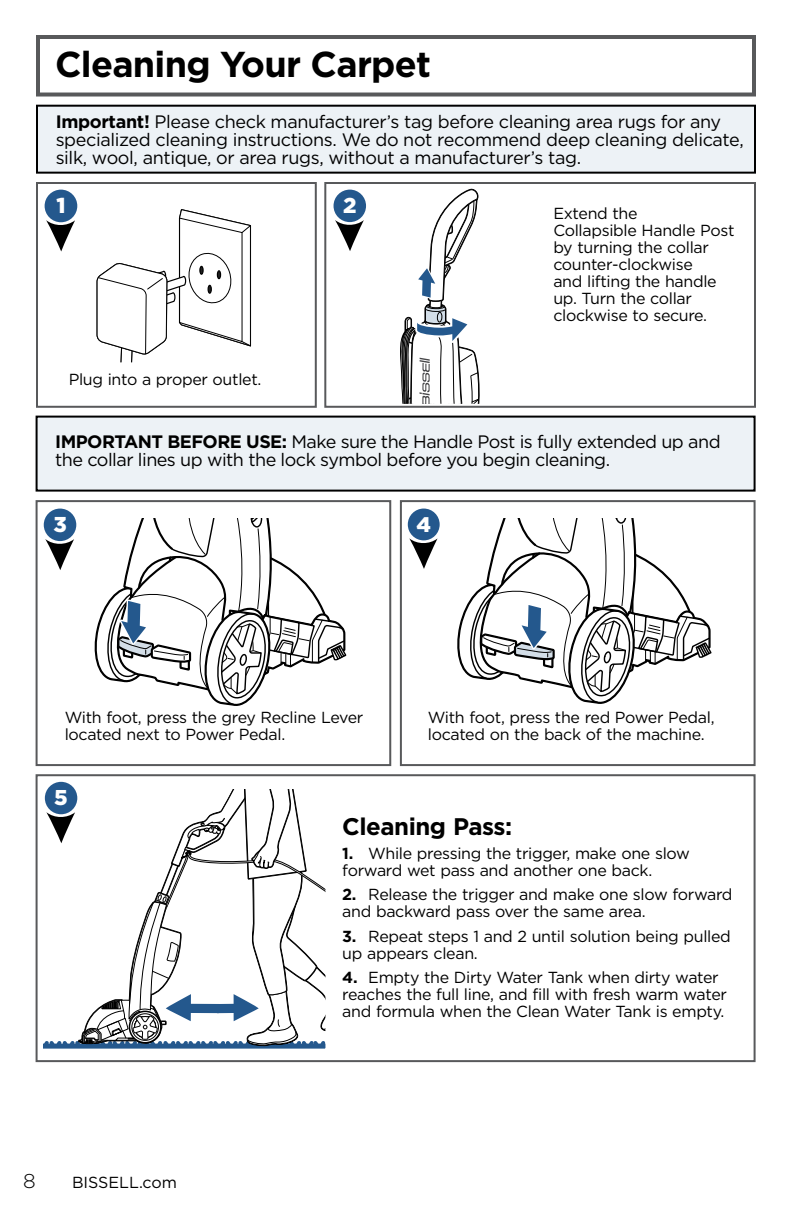
<style>
.page{position:relative;width:792px;height:1224px;background:#fff}
.page>*{position:absolute;margin:0;border:0;box-sizing:border-box;transform-origin:0 0}
.t1{font:700 36px "Gotham";letter-spacing:-.02em;color:#000}
.t2{font:700 24px "Gotham";letter-spacing:-.02em;color:#000}
.t3{font:900 21.6px "Gotham";color:#fff}
.t4{font:900 21.4px "Gotham";color:#fff}
.t5{font:900 21px "Gotham";color:#fff}
.t6{font:300 20px "Gotham";color:#000}
.t7{font:18px/18px "Gotham";letter-spacing:-.02em;color:#000}
.t8{font:16px/17px "Gotham";letter-spacing:-.02em;color:#000}
.t9{font:16px "Gotham";color:#000}
.s1{font-weight:700}
</style>
<div class="page">
<div style="left:36px;top:35px;width:720px;height:62px;border:4px solid #58595b"></div>
<div style="left:37px;top:106px;width:718px;height:67px;background:#edf2f6"></div>
<div style="left:36px;top:105px;width:720px;height:69px;border:2px solid #000"></div>
<div style="left:324px;top:182px;width:432px;height:226px;border:2px solid #58595b"></div>
<div style="left:36px;top:182px;width:281px;height:226px;border:2px solid #58595b"></div>
<div style="left:400px;top:500px;width:356px;height:266px;border:2px solid #58595b"></div>
<div style="left:36px;top:500px;width:355px;height:266px;border:2px solid #58595b"></div>
<div style="left:44px;top:509px;width:32px;height:32px;background:#24588d;border-radius:50%"></div>
<svg style="left:45px;top:539px;width:29px;height:31px"></svg>
<div style="left:408px;top:509px;width:32px;height:31px;background:#24588d;border-radius:50%"></div>
<svg style="left:409px;top:538px;width:29px;height:31px"></svg>
<div style="left:36px;top:774px;width:720px;height:288px;border:2px solid #58595b"></div>
<div style="left:334px;top:190px;width:32px;height:32px;background:#24588d;border-radius:50%"></div>
<svg style="left:335px;top:220px;width:29px;height:31px"></svg>
<div style="left:45px;top:782px;width:32px;height:32px;background:#24588d;border-radius:50%"></div>
<svg style="left:44px;top:790px;width:282px;height:259px"></svg>
<div style="left:37px;top:417px;width:718px;height:74px;background:#edf2f6"></div>
<div style="left:36px;top:416px;width:720px;height:76px;border:2px solid #000"></div>
<svg style="left:96px;top:209px;width:156px;height:154px"></svg>
<div style="left:45px;top:190px;width:32px;height:32px;background:#24588d;border-radius:50%"></div>
<svg style="left:46px;top:220px;width:29px;height:31px"></svg>
<svg style="left:400px;top:188px;width:80px;height:216px"></svg>
<svg style="left:94px;top:519px;width:253px;height:187px"></svg>
<svg style="left:457px;top:519px;width:255px;height:185px"></svg>
<h1 class="t1" style="left:55px;top:41px;width:378px">Cleaning Your Carpet</h1>
<p class="t7" style="left:56px;top:112px;width:690px"><span class="s1">Important!</span> Please check manufacturer’s tag before cleaning area rugs for any specialized cleaning instructions. We do not recommend deep cleaning delicate, silk, wool, antique, or area rugs, without a manufacturer’s tag.</p>
<h3 class="t3" style="left:56px;top:191px;width:11px">1</h3>
<p class="t8" style="left:69px;top:371px;width:194px">Plug into a proper outlet.</p>
<h3 class="t4" style="left:343px;top:191px;width:15px">2</h3>
<p class="t8" style="left:553px;top:205px;width:183px">Extend the<br>Collapsible Handle Post by turning the collar counter-clockwise<br>and lifting the handle up. Turn the collar clockwise to secure.</p>
<p class="t7" style="left:55px;top:432px;width:667px"><span class="s1">IMPORTANT BEFORE USE:</span> Make sure the Handle Post is fully extended up and the collar lines up with the lock symbol before you begin cleaning.</p>
<h3 class="t3" style="left:53px;top:510px;width:15px">3</h3>
<h3 class="t5" style="left:416px;top:510px;width:16px">4</h3>
<p class="t8" style="left:65px;top:708px;width:300px">With foot, press the grey Recline Lever located next to Power Pedal.</p>
<p class="t8" style="left:428px;top:708px;width:288px">With foot, press the red Power Pedal, located on the back of the machine.</p>
<h3 class="t4" style="left:54px;top:783px;width:15px">5</h3>
<p class="t6" style="left:23px;top:1169px;width:14px">8</p>
<p class="t9" style="left:72px;top:1172px;width:107px">BISSELL.com</p>
<h2 class="t2" style="left:342px;top:811px;width:171px">Cleaning Pass:</h2>
<p class="t8" style="left:342px;top:845px;width:349px"><span class="s1">1.</span> While pressing the trigger, make one slow forward wet pass and another one back.</p>
<p class="t8" style="left:342px;top:886px;width:392px"><span class="s1">2.</span> Release the trigger and make one slow forward and backward pass over the same area.</p>
<p class="t8" style="left:342px;top:927px;width:390px"><span class="s1">3.</span> Repeat steps 1 and 2 until solution being pulled up appears clean.</p>
<p class="t8" style="left:342px;top:968px;width:386px"><span class="s1">4.</span> Empty the Dirty Water Tank when dirty water reaches the full line, and fill with fresh warm water and formula when the Clean Water Tank is empty.</p>
</div>
